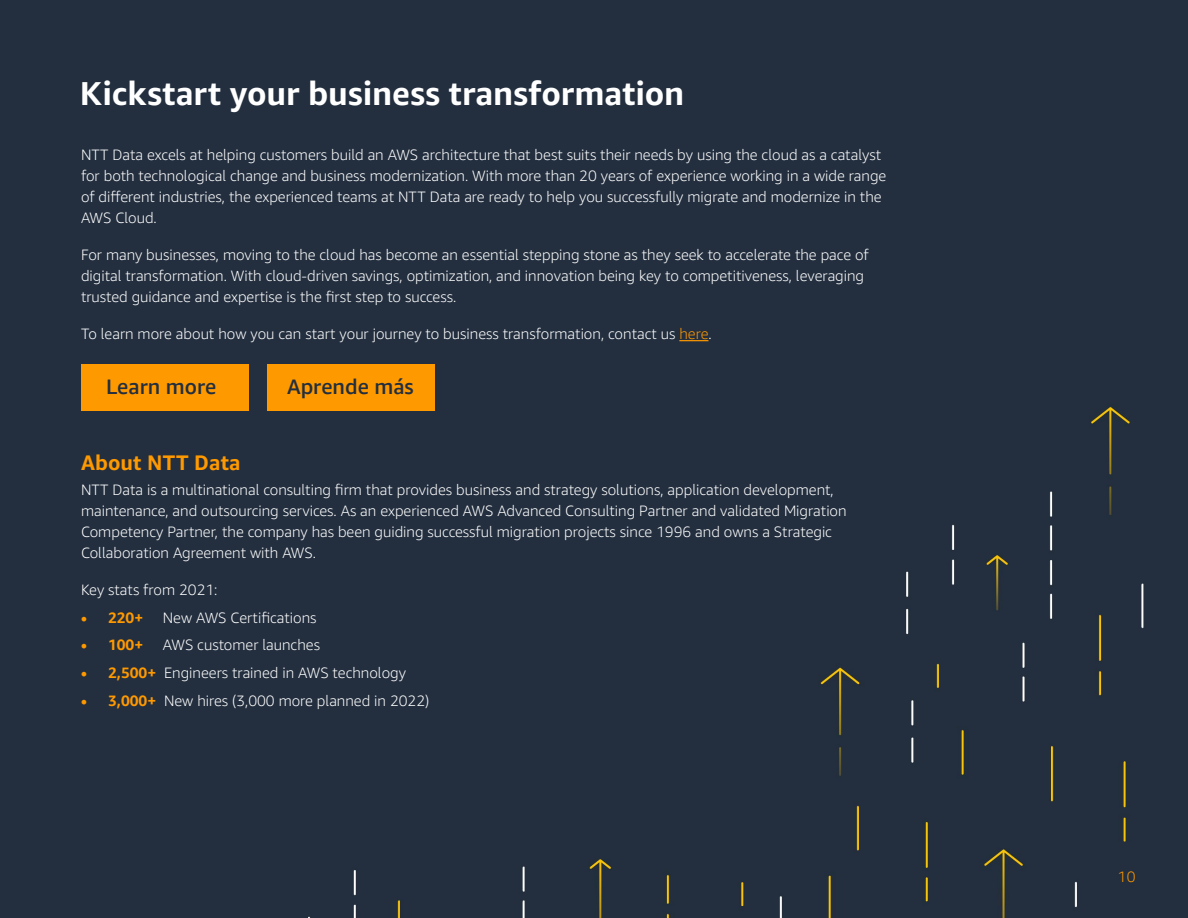
<style>
.page{position:relative;width:1188px;height:918px;background:#232f3f}
.page>*{position:absolute;margin:0;border:0;box-sizing:border-box;transform-origin:0 0}
.t1{font:700 33px "Amazon Ember";color:#fff}
.t2{font:500 21px "Amazon Ember";color:#232f3e}
.t3{font:700 21px "Amazon Ember";letter-spacing:.005em;color:#f90}
.t4{font:300 15px/21px "Amazon Ember";color:#fff}
.t5{font:700 15px "Amazon Ember";color:#f90}
.t6{font:300 15px "Amazon Ember";color:#f90}
.s1{color:#f90}
.s2{font-weight:700;color:#f90}
</style>
<div class="page">
<svg style="left:679px;top:340px;width:29px;height:1px"></svg>
<div style="left:81px;top:364px;width:167px;height:47px;background:#f90"></div>
<div style="left:267px;top:364px;width:168px;height:47px;background:#f90"></div>
<h1 class="t1" style="left:80px;top:73px;width:606px">Kickstart your business transformation</h1>
<p class="t4" style="left:81px;top:144px;width:807px">NTT Data excels at helping customers build an AWS architecture that best suits their needs by using the cloud as a catalyst for both technological change and business modernization. With more than 20 years of experience working in a wide range of different industries, the experienced teams at NTT Data are ready to help you successfully migrate and modernize in the AWS Cloud.</p>
<p class="t4" style="left:81px;top:244px;width:789px">For many businesses, moving to the cloud has become an essential stepping stone as they seek to accelerate the pace of digital transformation. With cloud-driven savings, optimization, and innovation being key to competitiveness, leveraging trusted guidance and expertise is the first step to success.</p>
<p class="t4" style="left:81px;top:323px;width:632px">To learn more about how you can start your journey to business transformation, contact us <span class="s1">here</span>.</p>
<h2 class="t2" style="left:106px;top:374px;width:112px">Learn more</h2>
<h2 class="t2" style="left:287px;top:374px;width:128px">Aprende más</h2>
<h2 class="t3" style="left:81px;top:450px;width:161px">About NTT Data</h2>
<p class="t4" style="left:81px;top:479px;width:767px">NTT Data is a multinational consulting firm that provides business and strategy solutions, application development, maintenance, and outsourcing services. As an experienced AWS Advanced Consulting Partner and validated Migration Competency Partner, the company has been guiding successful migration projects since 1996 and owns a Strategic Collaboration Agreement with AWS.</p>
<p class="t4" style="left:81px;top:579px;width:138px">Key stats from 2021:</p>
<p class="t5" style="left:81px;top:608px;width:64px">• 220+</p>
<p class="t4" style="left:163px;top:607px;width:155px">New AWS Certifications</p>
<p class="t5" style="left:81px;top:636px;width:64px">• 100+</p>
<p class="t4" style="left:163px;top:635px;width:159px">AWS customer launches</p>
<p class="t4" style="left:81px;top:662px;width:327px"><span class="s2">• 2,500+</span> Engineers trained in AWS technology</p>
<p class="t4" style="left:81px;top:690px;width:350px"><span class="s2">• 3,000+</span> New hires (3,000 more planned in 2022)</p>
<p class="t6" style="left:1118px;top:868px;width:20px">10</p>
</div>
